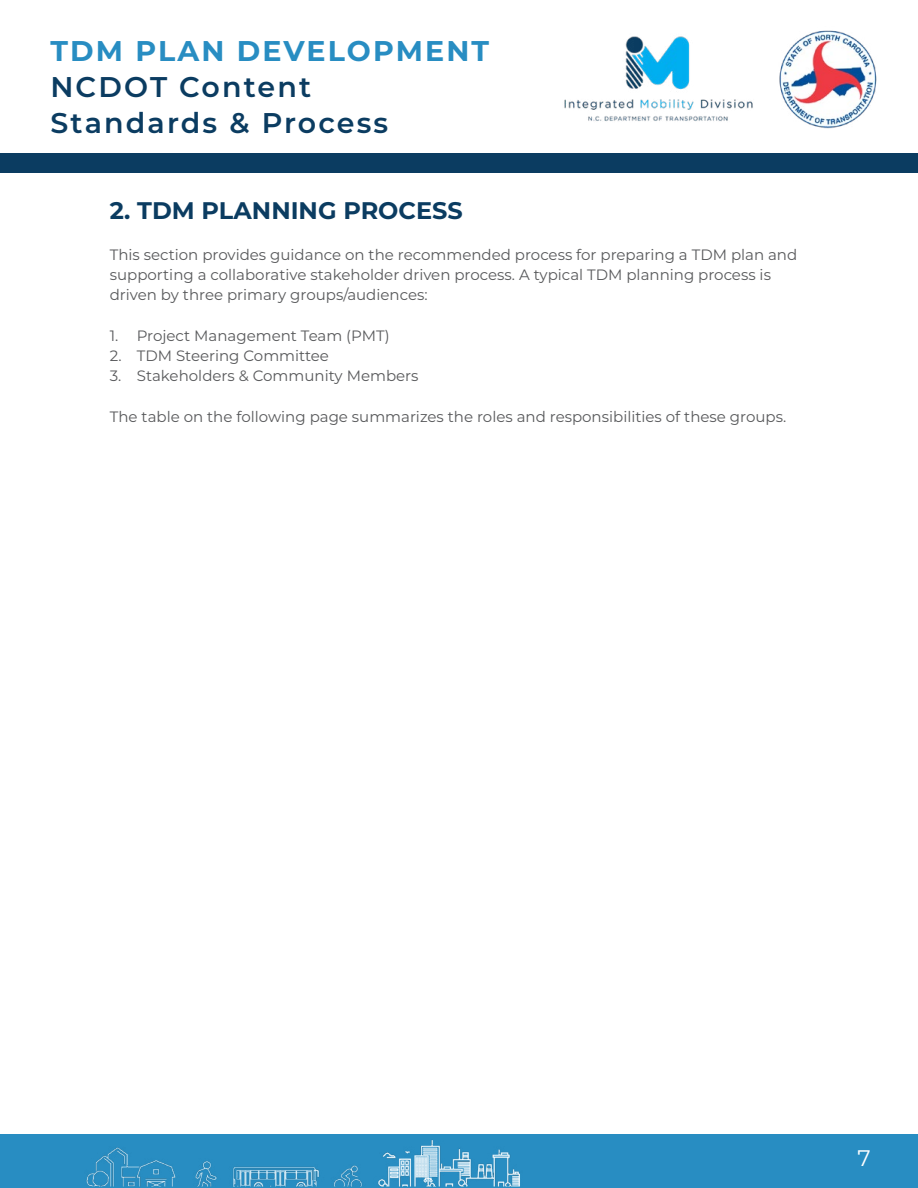
<style>
.page{position:relative;width:918px;height:1188px;background:#fff}
.page>*{position:absolute;margin:0;border:0;box-sizing:border-box;transform-origin:0 0}
.t1{font:600 28.5px/36px "Montserrat";letter-spacing:.075em;color:#0b3c61}
.t2{font:700 28.5px "Montserrat";letter-spacing:.075em;color:#288dc2}
.t3{font:700 24px "Montserrat";color:#0b3c61}
.t4{font:22.5px "Montserrat";color:#fff}
.t5{font:15px/20.2px "Montserrat";color:#58595b}
</style>
<div class="page">
<div style="left:0;top:153px;width:918px;height:20px;background:#0b3c61"></div>
<img style="left:779px;top:30px;width:98px;height:99px">
<img style="left:564px;top:36px;width:189px;height:85px">
<svg style="left:0;top:1134px;width:918px;height:54px;background:#3191c3"></svg>
<h1 class="t2" style="left:50px;top:30px;width:440px">TDM PLAN DEVELOPMENT</h1>
<h1 class="t1" style="left:50px;top:68px;width:339px">NCDOT Content<br>Standards &amp; Process</h1>
<h2 class="t3" style="left:110px;top:193px;width:355px">2. TDM PLANNING PROCESS</h2>
<p class="t5" style="left:110px;top:244px;width:689px">This section provides guidance on the recommended process for preparing a TDM plan and supporting a collaborative stakeholder driven process. A typical TDM planning process is driven by three primary groups/audiences:</p>
<p class="t5" style="left:110px;top:325px;width:281px">1. Project Management Team (PMT)</p>
<p class="t5" style="left:110px;top:345px;width:221px">2. TDM Steering Committee</p>
<p class="t5" style="left:110px;top:365px;width:310px">3. Stakeholders &amp; Community Members</p>
<p class="t5" style="left:110px;top:406px;width:678px">The table on the following page summarizes the roles and responsibilities of these groups.</p>
<h3 class="t4" style="left:857px;top:1142px;width:15px">7</h3>
</div>
